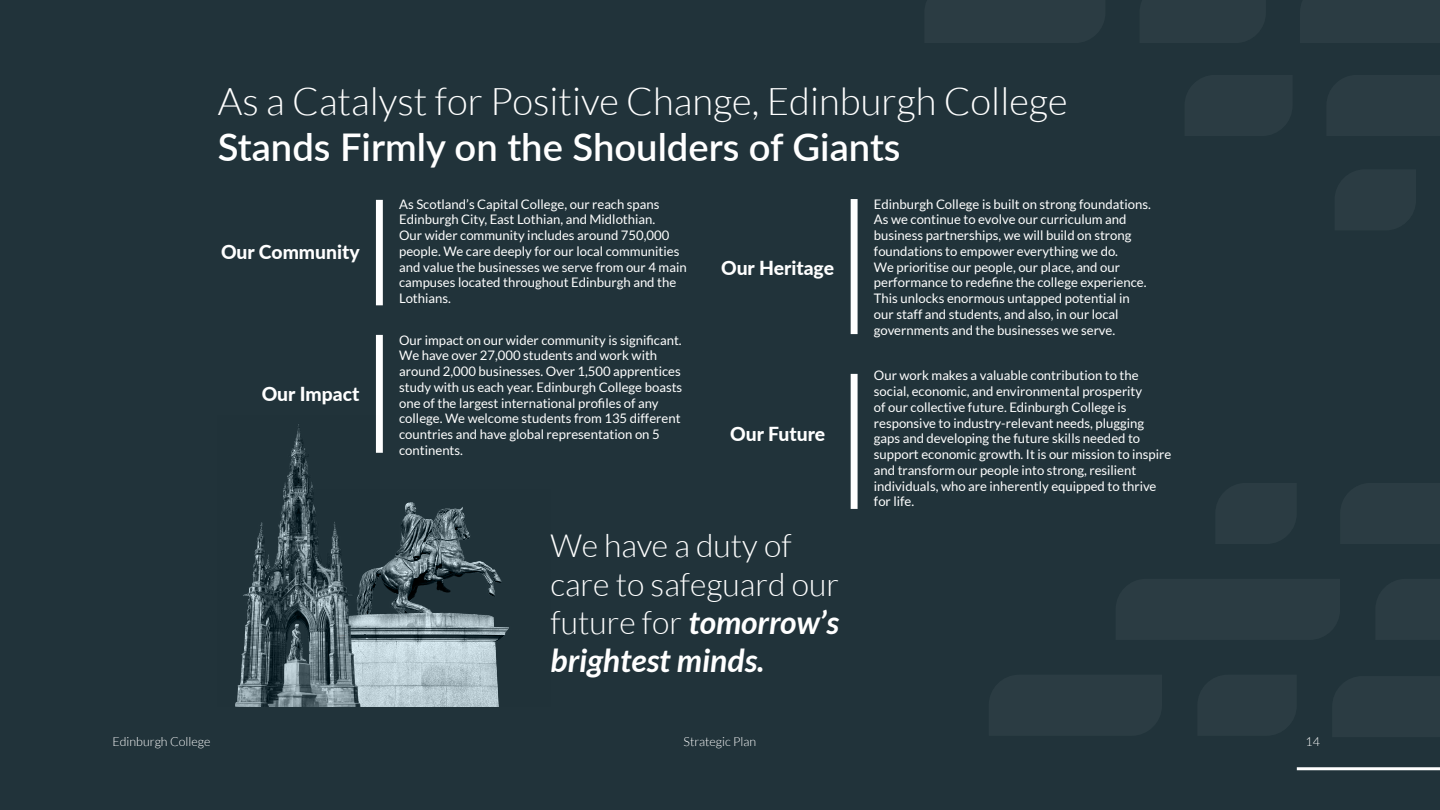
<style>
.page{position:relative;width:1440px;height:810px;background:#21333a}
.page>*{position:absolute;margin:0;border:0;box-sizing:border-box;transform-origin:0 0}
.t1{font:300 38.17px "Lato";color:#fff}
.t2{font:600 38.17px "Lato";color:#fff}
.t3{font:300 31.95px/38.4px "Lato";color:#fff}
.t4{font:800 19.35px "Lato";color:#fff}
.t5{font:13.12px/15.8px "Lato";color:#fff}
.t6{font:300 12.45px "Lato";color:#fff}
.s1{font-weight:700;font-style:italic}
</style>
<div class="page">
<div style="left:376px;top:200px;width:7px;height:105px;background:#fff"></div>
<div style="left:376px;top:335px;width:7px;height:118px;background:#fff"></div>
<div style="left:851px;top:199px;width:7px;height:135px;background:#fff"></div>
<div style="left:851px;top:374px;width:7px;height:135px;background:#fff"></div>
<img style="left:380px;top:502px;width:129px;height:204px">
<img style="left:235px;top:415px;width:145px;height:291px">
<hr style="left:1297px;top:767px;width:143px;height:3px;background:#fff">
<h1 class="t1" style="left:218px;top:81px;width:851px">As a Catalyst for Positive Change, Edinburgh College</h1>
<h1 class="t2" style="left:218px;top:119px;width:684px">Stands Firmly on the Shoulders of Giants</h1>
<h3 class="t4" style="left:221px;top:238px;width:140px">Our Community</h3>
<h3 class="t4" style="left:262px;top:380px;width:99px">Our Impact</h3>
<p class="t5" style="left:399px;top:196px;width:289px">As Scotland’s Capital College, our reach spans Edinburgh City, East Lothian, and Midlothian.<br>Our wider community includes around 750,000 people. We care deeply for our local communities and value the businesses we serve from our 4 main campuses located throughout Edinburgh and the Lothians.</p>
<p class="t5" style="left:399px;top:332px;width:285px">Our impact on our wider community is significant.<br>We have over 27,000 students and work with around 2,000 businesses. Over 1,500 apprentices study with us each year. Edinburgh College boasts one of the largest international profiles of any college. We welcome students from 135 different countries and have global representation on 5 continents.</p>
<h3 class="t4" style="left:721px;top:253px;width:114px">Our Heritage</h3>
<h3 class="t4" style="left:730px;top:420px;width:96px">Our Future</h3>
<h2 class="t3" style="left:550px;top:527px;width:290px">We have a duty of care to safeguard our future for <span class="s1">tomorrow’s brightest minds.</span></h2>
<p class="t5" style="left:874px;top:196px;width:278px">Edinburgh College is built on strong foundations.<br>As we continue to evolve our curriculum and business partnerships, we will build on strong foundations to empower everything we do.<br>We prioritise our people, our place, and our performance to redefine the college experience.<br>This unlocks enormous untapped potential in our staff and students, and also, in our local governments and the businesses we serve.</p>
<p class="t5" style="left:874px;top:368px;width:299px">Our work makes a valuable contribution to the social, economic, and environmental prosperity<br>of our collective future. Edinburgh College is responsive to industry-relevant needs, plugging gaps and developing the future skills needed to support economic growth. It is our mission to inspire and transform our people into strong, resilient individuals, who are inherently equipped to thrive for life.</p>
<p class="t6" style="left:113px;top:735px;width:99px">Edinburgh College</p>
<p class="t6" style="left:684px;top:735px;width:74px">Strategic Plan</p>
<p class="t6" style="left:1306px;top:735px;width:16px">14</p>
</div>
